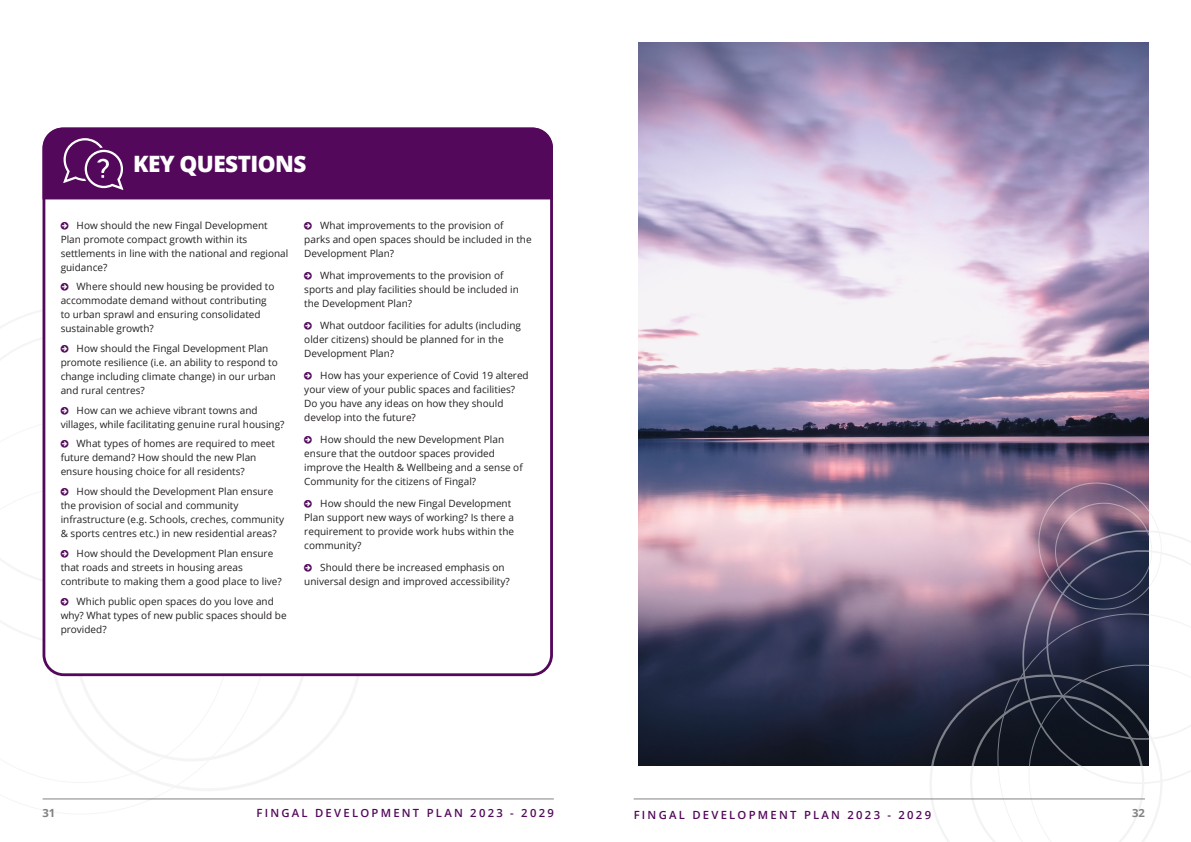
<style>
.page{position:relative;width:1191px;height:842px;background:#fff}
.page>*{position:absolute;margin:0;border:0;box-sizing:border-box;transform-origin:0 0}
.Body_Text{font:800 22.5px "Open Sans";letter-spacing:-.025em;color:#fff}
.Body_Text-2{font:600 11.3px "Open Sans";letter-spacing:.2em;color:#53085b}
.Body_Text-3{font:700 11.3px "Open Sans";color:#808285}
.t1{font:10px/14px "Open Sans";color:#231f20}
.s1{color:#53085b}
</style>
<div class="page">
<img style="left:638px;top:43px;width:510px;height:722px">
<svg style="left:1029px;top:474px;width:127px;height:51px"></svg>
<svg style="left:928px;top:671px;width:55px;height:171px"></svg>
<svg style="left:983px;top:601px;width:179px;height:241px"></svg>
<svg style="left:1017px;top:525px;width:174px;height:264px"></svg>
<svg style="left:42px;top:653px;width:248px;height:147px"></svg>
<svg style="left:42px;top:298px;width:1px;height:355px"></svg>
<hr style="left:633px;top:798px;width:511px;height:1px;background:#808285">
<hr style="left:43px;top:798px;width:511px;height:1px;background:#808285">
<div style="left:44px;top:129px;width:507px;height:546px;background:#fff;border-radius:20px"></div>
<div style="left:43px;top:128px;width:510px;height:548px;border:3px solid #53085b;border-radius:20px"></div>
<div style="left:43px;top:128px;width:510px;height:71px;background:#53085b"></div>
<p class="Body_Text" style="left:133px;top:147px;width:175px">KEY QUESTIONS</p>
<p class="t1" style="left:61px;top:218px;width:229px"><span class="s1">◻</span> How should the new Fingal Development Plan promote compact growth within its settlements in line with the national and regional guidance?</p>
<p class="t1" style="left:61px;top:280px;width:215px"><span class="s1">◻</span> Where should new housing be provided to accommodate demand without contributing to urban sprawl and ensuring consolidated sustainable growth?</p>
<p class="t1" style="left:61px;top:341px;width:219px"><span class="s1">◻</span> How should the Fingal Development Plan promote resilience (i.e. an ability to respond to change including climate change) in our urban and rural centres?</p>
<p class="t1" style="left:61px;top:403px;width:225px"><span class="s1">◻</span> How can we achieve vibrant towns and villages, while facilitating genuine rural housing?</p>
<p class="t1" style="left:61px;top:437px;width:216px"><span class="s1">◻</span> What types of homes are required to meet future demand? How should the new Plan ensure housing choice for all residents?</p>
<p class="t1" style="left:61px;top:484px;width:225px"><span class="s1">◻</span> How should the Development Plan ensure the provision of social and community infrastructure (e.g. Schools, creches, community &amp; sports centres etc.) in new residential areas?</p>
<p class="t1" style="left:61px;top:546px;width:223px"><span class="s1">◻</span> How should the Development Plan ensure that roads and streets in housing areas contribute to making them a good place to live?</p>
<p class="t1" style="left:61px;top:594px;width:227px"><span class="s1">◻</span> Which public open spaces do you love and why? What types of new public spaces should be provided?</p>
<p class="t1" style="left:304px;top:218px;width:229px"><span class="s1">◻</span> What improvements to the provision of<br>parks and open spaces should be included in the<br>Development Plan?</p>
<p class="t1" style="left:304px;top:268px;width:216px"><span class="s1">◻</span> What improvements to the provision of sports and play facilities should be included in the Development Plan?</p>
<p class="t1" style="left:304px;top:318px;width:218px"><span class="s1">◻</span> What outdoor facilities for adults (including older citizens) should be planned for in the<br>Development Plan?</p>
<p class="t1" style="left:304px;top:368px;width:226px"><span class="s1">◻</span> How has your experience of Covid 19 altered your view of your public spaces and facilities?<br>Do you have any ideas on how they should develop into the future?</p>
<p class="t1" style="left:304px;top:432px;width:220px"><span class="s1">◻</span> How should the new Development Plan ensure that the outdoor spaces provided improve the Health &amp; Wellbeing and a sense of Community for the citizens of Fingal?</p>
<p class="t1" style="left:304px;top:496px;width:211px"><span class="s1">◻</span> How should the new Fingal Development Plan support new ways of working? Is there a requirement to provide work hubs within the community?</p>
<p class="t1" style="left:304px;top:560px;width:207px"><span class="s1">◻</span> Should there be increased emphasis on universal design and improved accessibility?</p>
<p class="Body_Text-3" style="left:43px;top:805px;width:14px">31</p>
<p class="Body_Text-2" style="left:256px;top:805px;width:299px">FINGAL DEVELOPMENT PLAN 2023 - 2029</p>
<p class="Body_Text-2" style="left:633px;top:807px;width:299px">FINGAL DEVELOPMENT PLAN 2023 - 2029</p>
<p class="Body_Text-3" style="left:1132px;top:805px;width:14px">32</p>
</div>
